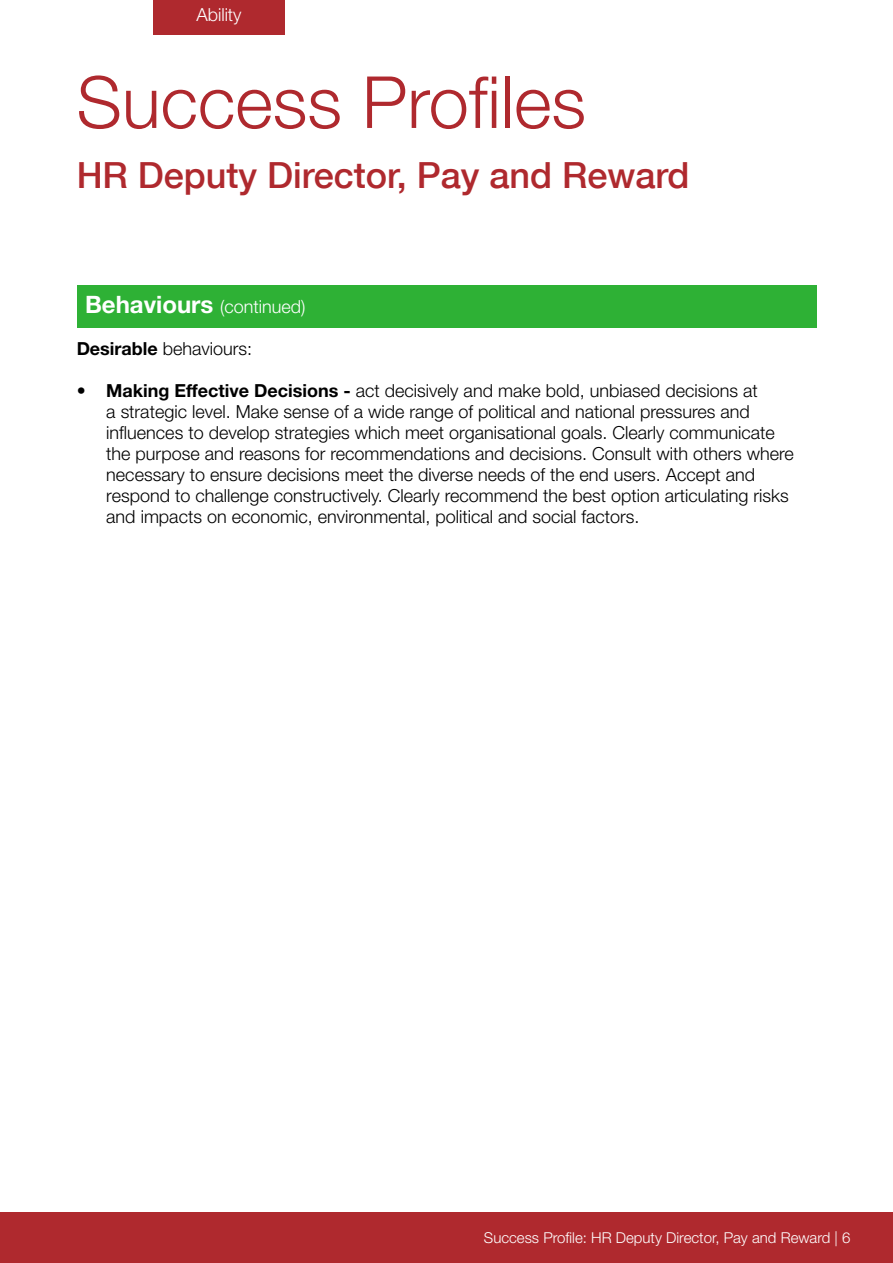
<style>
.page{position:relative;width:893px;height:1263px;background:#fff}
.page>*{position:absolute;margin:0;border:0;box-sizing:border-box;transform-origin:0 0}
.t1{font:300 72px "Helvetica Neue LT Std";color:#af292e}
.t2{font:500 36px "Helvetica Neue LT Com";color:#af292e}
.t3{font:300 18px/21px "Helvetica Neue LT Std";color:#000}
.t4{font:300 18px "Helvetica Neue LT Std";color:#fff}
.t5{font:300 15px "Helvetica Neue LT Std";color:#fff}
.s1{font-weight:700;font-size:24px}
.s2{font-weight:700}
</style>
<div class="page">
<div style="left:0;top:1212px;width:893px;height:51px;background:#af292e"></div>
<div style="left:153px;top:0;width:132px;height:34px;background:#af292e"></div>
<div style="left:77px;top:285px;width:739px;height:42px;background:#2eb135"></div>
<p class="t4" style="left:196px;top:4px;width:47px">Ability</p>
<h1 class="t1" style="left:77px;top:58px;width:511px">Success Profiles</h1>
<h2 class="t2" style="left:77px;top:154px;width:614px">HR Deputy Director, Pay and Reward</h2>
<p class="t4" style="left:85px;top:295px;width:222px"><span class="s1">Behaviours</span> (continued)</p>
<p class="t3" style="left:77px;top:338px;width:177px"><span class="s2">Desirable</span> behaviours:</p>
<p class="t3" style="left:106px;top:380px;width:689px;text-indent:-30px"><span class="s2">• Making Effective Decisions -</span> act decisively and make bold, unbiased decisions at<br>a strategic level. Make sense of a wide range of political and national pressures and influences to develop strategies which meet organisational goals. Clearly communicate the purpose and reasons for recommendations and decisions. Consult with others where necessary to ensure decisions meet the diverse needs of the end users. Accept and respond to challenge constructively. Clearly recommend the best option articulating risks and impacts on economic, environmental, political and social factors.</p>
<p class="t5" style="left:484px;top:1228px;width:368px">Success Profile: HR Deputy Director, Pay and Reward | 6</p>
</div>
